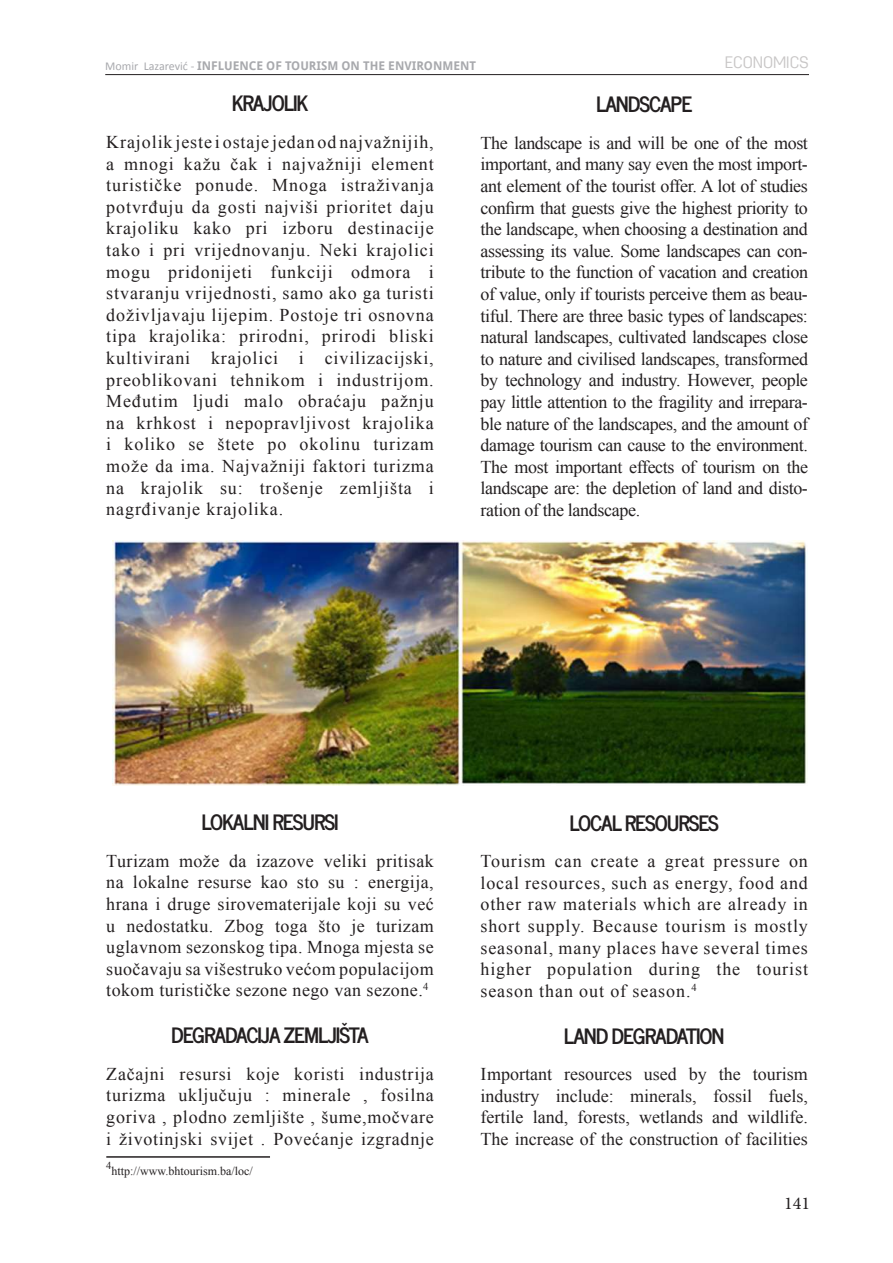
<style>
.page{position:relative;width:893px;height:1263px;background:#fff}
.page>*{position:absolute;margin:0;border:0;box-sizing:border-box;transform-origin:0 0}
.t1{font:700 21px "News Cycle";letter-spacing:-.05em;color:#231f20}
.t2{font:18px/21.6px "Times New Roman";letter-spacing:.03em;color:#231f20;text-align:justify}
.t3{font:18px "Minion Pro";color:#231f20}
.t4{font:300 16.5px "Antartida Rnd W04";color:#c8c6c6}
.t5{font:700 12px "Droid Sans";color:#a8a9ad}
.t6{font:12px "Times New Roman";color:#231f20}
.t7{font:10.5px "Times New Roman";color:#231f20}
.s1{font-family:"Calibri";font-weight:400}
</style>
<div class="page">
<hr style="left:105px;top:74px;width:704px;height:1px;background:#231f20">
<img style="left:113px;top:540px;width:695px;height:245px">
<hr style="left:106px;top:1156px;width:164px;height:2px;background:#231f20">
<p class="t5" style="left:105px;top:57px;width:372px"><span class="s1">Momir Lazarević -</span> INFLUENCE OF TOURISM ON THE ENVIRONMENT</p>
<p class="t4" style="left:725px;top:53px;width:86px">ECONOMICS</p>
<p class="t1" style="left:232px;top:85px;width:78px">KRAJOLIK</p>
<p class="t2" style="left:106px;top:131px;width:329px">Krajolik jeste i ostaje jedan od najvažnijih, a mnogi kažu čak i najvažniji element turističke ponude. Mnoga istraživanja potvrđuju da gosti najviši prioritet daju krajoliku kako pri izboru destinacije tako i pri vrijednovanju. Neki krajolici mogu pridonijeti funkciji odmora i stvaranju vrijednosti, samo ako ga turisti doživljavaju lijepim. Postoje tri osnovna tipa krajolika: prirodni, prirodi bliski kultivirani krajolici i civilizacijski, preoblikovani tehnikom i industrijom.<br>Međutim ljudi malo obraćaju pažnju na krhkost i nepopravljivost krajolika i koliko se štete po okolinu turizam može da ima. Najvažniji faktori turizma na krajolik su: trošenje zemljišta i nagrđivanje krajolika.</p>
<p class="t1" style="left:596px;top:86px;width:98px">LANDSCAPE</p>
<p class="t2" style="left:480px;top:132px;width:329px">The landscape is and will be one of the most important, and many say even the most import&shy;ant element of the tourist offer. A lot of studies confirm that guests give the highest priority to the landscape, when choosing a destination and assessing its value. Some landscapes can con&shy;tribute to the function of vacation and creation of value, only if tourists perceive them as beau&shy;tiful. There are three basic types of landscapes: natural landscapes, cultivated landscapes close to nature and civilised landscapes, transformed by technology and industry. However, people pay little attention to the fragility and irrepara&shy;ble nature of the landscapes, and the amount of damage tourism can cause to the environment.<br>The most important effects of tourism on the landscape are: the depletion of land and disto&shy;ration of the landscape.</p>
<p class="t1" style="left:201px;top:804px;width:139px">LOKALNI RESURSI</p>
<p class="t2" style="left:106px;top:850px;width:329px">Turizam može da izazove veliki pritisak na lokalne resurse kao sto su : energija, hrana i druge sirovematerijale koji su već u nedostatku. Zbog toga što je turizam uglavnom sezonskog tipa. Mnoga mjesta se suočavaju sa višestruko većom populacijom tokom turističke sezone nego van sezone.<sup>4</sup></p>
<p class="t1" style="left:171px;top:1017px;width:199px">DEGRADACIJA ZEMLJIŠTA</p>
<p class="t2" style="left:106px;top:1063px;width:329px">Začajni resursi koje koristi industrija turizma uključuju : minerale , fosilna goriva , plodno zemljište , šume,močvare i životinjski svijet . Povećanje izgradnje</p>
<p class="t7" style="left:106px;top:1158px;width:7px">4</p>
<p class="t6" style="left:112px;top:1163px;width:143px">http://www.bhtourism.ba/loc/</p>
<p class="t1" style="left:569px;top:804px;width:151px">LOCAL RESOURSES</p>
<p class="t2" style="left:480px;top:850px;width:329px">Tourism can create a great pressure on local resources, such as energy, food and other raw materials which are already in short supply. Because tourism is mostly seasonal, many places have several times higher population during the tourist season than out of season.<sup>4</sup></p>
<p class="t1" style="left:564px;top:1017px;width:162px">LAND DEGRADATION</p>
<p class="t2" style="left:480px;top:1063px;width:329px">Important resources used by the tourism industry include: minerals, fossil fuels, fertile land, forests, wetlands and wildlife.<br>The increase of the construction of facilities</p>
<p class="t3" style="left:784px;top:1191px;width:27px">141</p>
</div>
